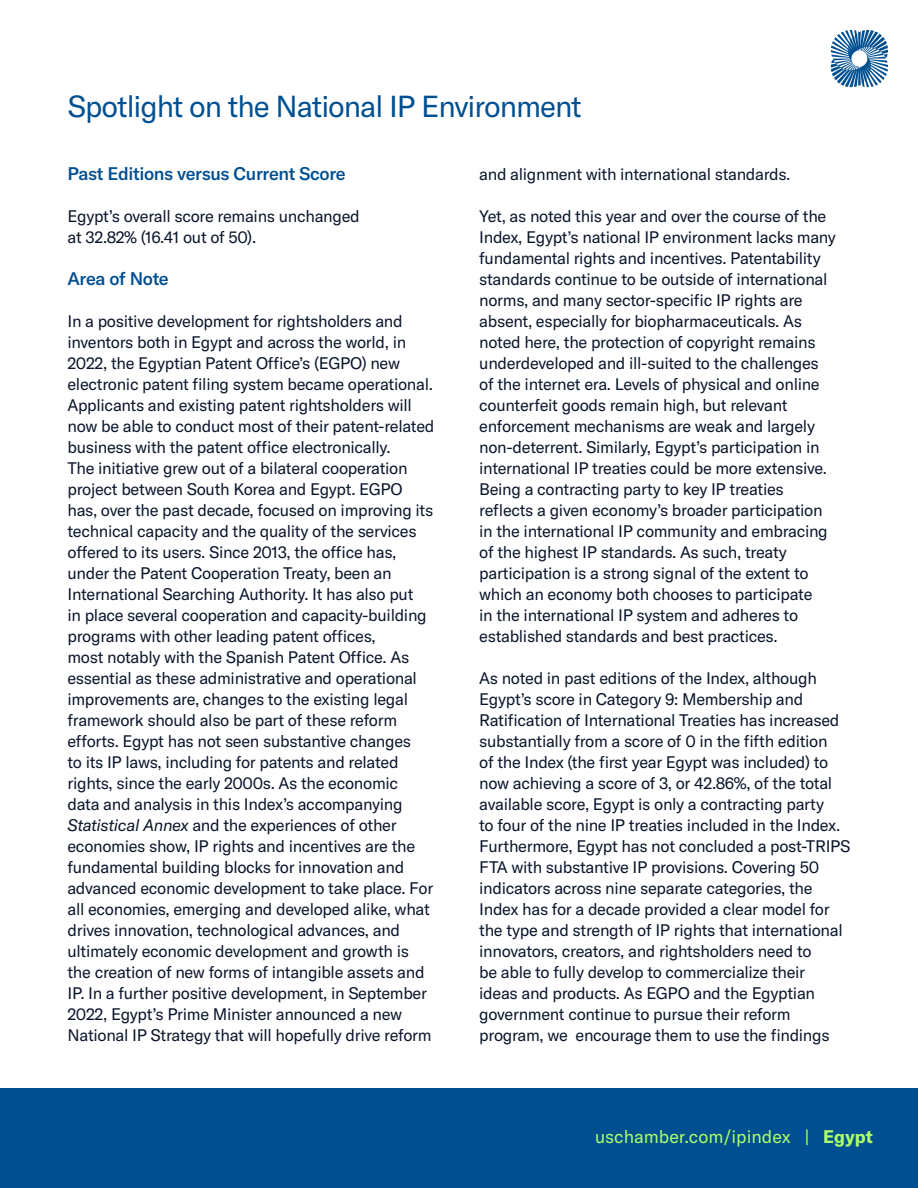
<style>
.page{position:relative;width:918px;height:1188px;background:#fff}
.page>*{position:absolute;margin:0;border:0;box-sizing:border-box;transform-origin:0 0}
.Tertiary_Copy{font:30px "GT America";letter-spacing:-.035em;color:#004f91}
.Subhead2{font:500 18px "GT America";letter-spacing:-.02em;color:#004f91}
.t1{font:18px "GT America";color:#adff6b}
.Body_Copy{font:16.5px/21px "GT America";letter-spacing:-.02em;color:#0a152b}
.s1{font-style:italic}
.s2{font-weight:700}
</style>
<div class="page">
<div style="left:0;top:1089px;width:918px;height:99px;background:#004f91"></div>
<svg style="left:831px;top:30px;width:57px;height:57px"></svg>
<p class="Tertiary_Copy" style="left:68px;top:89px;width:516px">Spotlight on the National IP Environment</p>
<p class="Subhead2" style="left:68px;top:163px;width:280px">Past Editions versus Current Score</p>
<p class="Body_Copy" style="left:68px;top:206px;width:294px">Egypt’s overall score remains unchanged at 32.82% (16.41 out of 50).</p>
<p class="Subhead2" style="left:68px;top:268px;width:103px">Area of Note</p>
<p class="Body_Copy" style="left:68px;top:311px;width:368px">In a positive development for rightsholders and inventors both in Egypt and across the world, in 2022, the Egyptian Patent Office’s (EGPO) new electronic patent filing system became operational.<br>Applicants and existing patent rightsholders will now be able to conduct most of their patent-related business with the patent office electronically.<br>The initiative grew out of a bilateral cooperation project between South Korea and Egypt. EGPO has, over the past decade, focused on improving its technical capacity and the quality of the services offered to its users. Since 2013, the office has, under the Patent Cooperation Treaty, been an International Searching Authority. It has also put<br>in place several cooperation and capacity-building programs with other leading patent offices,<br>most notably with the Spanish Patent Office. As essential as these administrative and operational improvements are, changes to the existing legal framework should also be part of these reform efforts. Egypt has not seen substantive changes<br>to its IP laws, including for patents and related rights, since the early 2000s. As the economic<br>data and analysis in this Index’s accompanying <span class="s1">Statistical Annex</span> and the experiences of other economies show, IP rights and incentives are the fundamental building blocks for innovation and advanced economic development to take place. For all economies, emerging and developed alike, what drives innovation, technological advances, and ultimately economic development and growth is the creation of new forms of intangible assets and IP. In a further positive development, in September 2022, Egypt’s Prime Minister announced a new National IP Strategy that will hopefully drive reform</p>
<p class="Body_Copy" style="left:479px;top:164px;width:313px">and alignment with international standards.</p>
<p class="Body_Copy" style="left:479px;top:206px;width:358px">Yet, as noted this year and over the course of the Index, Egypt’s national IP environment lacks many fundamental rights and incentives. Patentability standards continue to be outside of international norms, and many sector-specific IP rights are absent, especially for biopharmaceuticals. As noted here, the protection of copyright remains underdeveloped and ill-suited to the challenges of the internet era. Levels of physical and online counterfeit goods remain high, but relevant enforcement mechanisms are weak and largely non-deterrent. Similarly, Egypt’s participation in international IP treaties could be more extensive.<br>Being a contracting party to key IP treaties reflects a given economy’s broader participation in the international IP community and embracing of the highest IP standards. As such, treaty participation is a strong signal of the extent to which an economy both chooses to participate<br>in the international IP system and adheres to established standards and best practices.</p>
<p class="Body_Copy" style="left:479px;top:668px;width:373px">As noted in past editions of the Index, although Egypt’s score in Category 9: Membership and Ratification of International Treaties has increased substantially from a score of 0 in the fifth edition<br>of the Index (the first year Egypt was included) to now achieving a score of 3, or 42.86%, of the total available score, Egypt is only a contracting party<br>to four of the nine IP treaties included in the Index.<br>Furthermore, Egypt has not concluded a post-TRIPS FTA with substantive IP provisions. Covering 50 indicators across nine separate categories, the Index has for a decade provided a clear model for the type and strength of IP rights that international innovators, creators, and rightsholders need to<br>be able to fully develop to commercialize their<br>ideas and products. As EGPO and the Egyptian government continue to pursue their reform program, we encourage them to use the findings</p>
<p class="t1" style="left:595px;top:1126px;width:279px">uschamber.com/ipindex | <span class="s2">Egypt</span></p>
</div>
